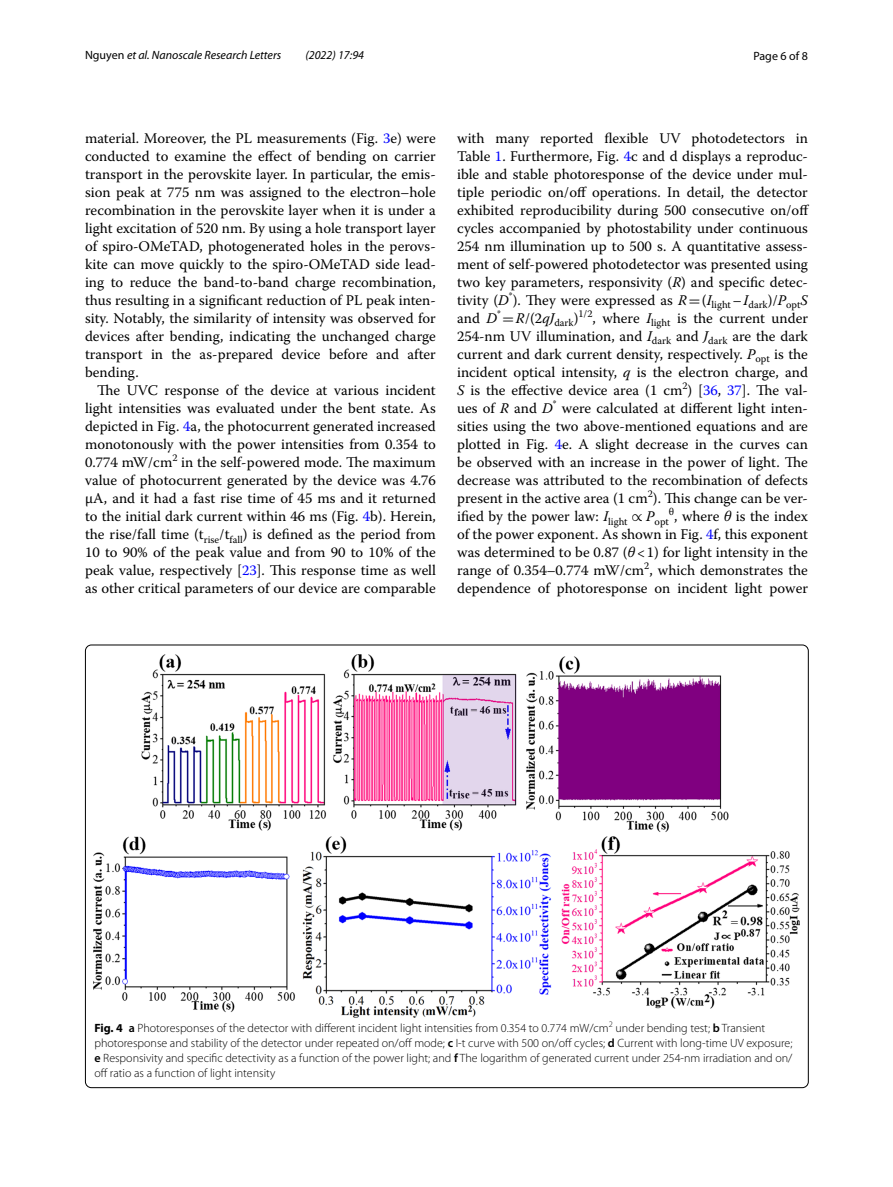
<style>
.page{position:relative;width:893px;height:1187px;background:#fff}
.page>*{position:absolute;margin:0;border:0;box-sizing:border-box;transform-origin:0 0}
.t1{font:14.7px/18px "Warnock Pro";color:#000;text-align:justify}
.t2{font:300 12px/15px "Myriad Pro";color:#000}
.t3{font:italic 12px "Myriad Pro";color:#000}
.t4{font:12px "Myriad Pro";color:#000}
.s1{font-style:normal}
.s2{color:#00f}
.s3{font-style:italic}
.s4{font-family:"MTSY"}
.s5{font-family:"MTSYN"}
.s6{font-weight:700}
.s7{font-weight:600}
</style>
<div class="page">
<img style="left:94px;top:654px;width:706px;height:362px">
<p class="t3" style="left:85px;top:48px;width:198px"><span class="s1">Nguyen</span> et al. Nanoscale Research Letters</p>
<p class="t3" style="left:305px;top:48px;width:60px">(2022) 17:94</p>
<p class="t4" style="left:753px;top:48px;width:56px">Page 6 of 8</p>
<p class="t1" style="left:85px;top:128px;width:352px">material. Moreover, the PL measurements (Fig. <span class="s2">3</span>e) were conducted to examine the effect of bending on carrier transport in the perovskite layer. In particular, the emis&shy;sion peak at 775 nm was assigned to the electron–hole recombination in the perovskite layer when it is under a light excitation of 520 nm. By using a hole transport layer of spiro-OMeTAD, photogenerated holes in the perovs&shy;kite can move quickly to the spiro-OMeTAD side lead&shy;ing to reduce the band-to-band charge recombination, thus resulting in a significant reduction of PL peak inten&shy;sity. Notably, the similarity of intensity was observed for devices after bending, indicating the unchanged charge transport in the as-prepared device before and after bending.</p>
<p class="t1" style="left:85px;top:380px;width:352px;text-indent:12px">The UVC response of the device at various incident light intensities was evaluated under the bent state. As depicted in Fig. <span class="s2">4</span>a, the photocurrent generated increased monotonously with the power intensities from 0.354 to 0.774 mW/cm<sup>2</sup> in the self-powered mode. The maximum value of photocurrent generated by the device was 4.76 μA, and it had a fast rise time of 45 ms and it returned to the initial dark current within 46 ms (Fig. <span class="s2">4</span>b). Herein, the rise/fall time (t<sub>rise</sub>/t<sub>fall</sub>) is defined as the period from 10 to 90% of the peak value and from 90 to 10% of the peak value, respectively [<span class="s2">23</span>]. This response time as well as other critical parameters of our device are comparable</p>
<p class="t1" style="left:457px;top:128px;width:353px">with many reported flexible UV photodetectors in Table <span class="s2">1</span>. Furthermore, Fig. <span class="s2">4</span>c and d displays a reproduc&shy;ible and stable photoresponse of the device under mul&shy;tiple periodic on/off operations. In detail, the detector exhibited reproducibility during 500 consecutive on/off cycles accompanied by photostability under continuous 254 nm illumination up to 500 s. A quantitative assess&shy;ment of self-powered photodetector was presented using two key parameters, responsivity (<span class="s3">R</span>) and specific detec&shy;tivity (<span class="s3">D</span><sup>*</sup>). They were expressed as <span class="s3">R</span><span class="s4">=</span>(<span class="s3">I</span><sub>light</sub> –<span class="s3">I</span><sub>dark</sub>)/<span class="s3">P</span><sub>opt</sub><span class="s3">S </span>and <span class="s3">D</span><sup>*</sup> <span class="s4">=</span><span class="s3">R</span>/(2<span class="s3">qJ</span><sub>dark</sub>)<sup>1/2</sup>, where <span class="s3">I</span><sub>light</sub> is the current under 254-nm UV illumination, and <span class="s3">I</span><sub>dark</sub> and <span class="s3">J</span><sub>dark</sub> are the dark current and dark current density, respectively. <span class="s3">P</span><sub>opt</sub> is the incident optical intensity, <span class="s3">q</span> is the electron charge, and <span class="s3">S</span> is the effective device area (1 cm<sup>2</sup>) [<span class="s2">36</span>, <span class="s2">37</span>]. The val&shy;ues of <span class="s3">R</span> and <span class="s3">D</span><sup>*</sup> were calculated at different light inten&shy;sities using the two above-mentioned equations and are plotted in Fig. <span class="s2">4</span>e. A slight decrease in the curves can be observed with an increase in the power of light. The decrease was attributed to the recombination of defects present in the active area (1 cm<sup>2</sup>). This change can be ver&shy;ified by the power law: <span class="s3">I</span><sub>light</sub> <span class="s5">∝</span> <span class="s3">P</span><sub>opt</sub><sup>θ</sup>, where <span class="s3">θ</span> is the index of the power exponent. As shown in Fig. <span class="s2">4</span>f, this exponent was determined to be 0.87 (<span class="s3">θ</span>&lt;1) for light intensity in the range of 0.354–0.774 mW/cm<sup>2</sup>, which demonstrates the dependence of photoresponse on incident light power</p>
<p class="t2" style="left:94px;top:1020px;width:700px"><span class="s6">Fig. 4</span> <span class="s7">a</span> Photoresponses of the detector with different incident light intensities from 0.354 to 0.774 mW/cm<sup>2</sup> under bending test; <span class="s7">b</span> Transient photoresponse and stability of the detector under repeated on/off mode; <span class="s7">c</span> I-t curve with 500 on/off cycles; <span class="s7">d</span> Current with long-time UV exposure; <span class="s7">e</span> Responsivity and specific detectivity as a function of the power light; and <span class="s7">f</span> The logarithm of generated current under 254-nm irradiation and on/ off ratio as a function of light intensity</p>
</div>
